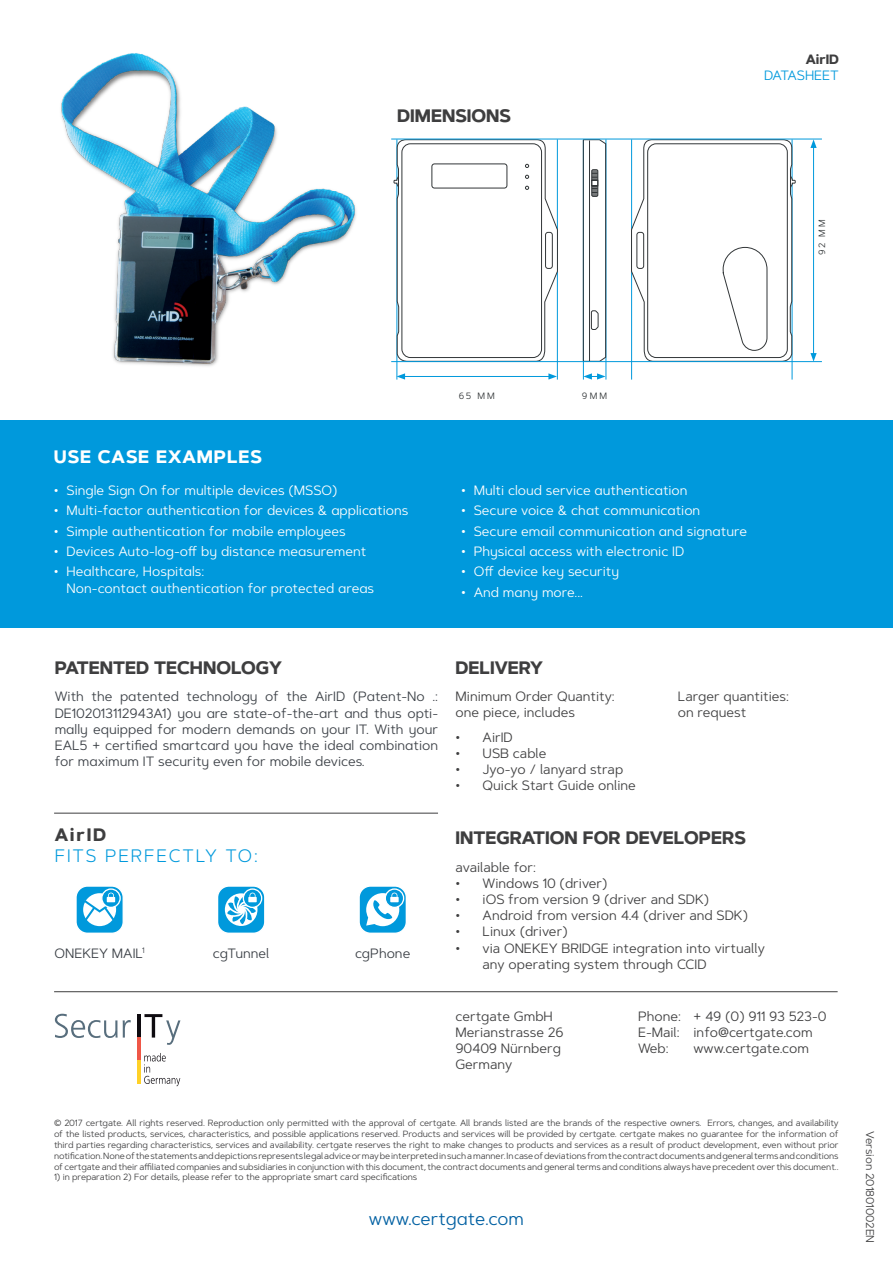
<style>
.page{position:relative;width:893px;height:1263px;background:#fff}
.page>*{position:absolute;margin:0;border:0;box-sizing:border-box;transform-origin:0 0}
.t1{font:700 18px "Artegra Sans";color:#3e3e3f}
.t2{font:300 18px "Artegra Sans";letter-spacing:.1em;color:#0099dc}
.t3{font:18px "Artegra Sans Alt";color:#0060a2}
.t4{font:700 18px "Artegra Sans";letter-spacing:.05em;color:#fff}
.t5{font:13.5px/16.2px "Artegra Sans";color:#3e3e3f}
.t6{font:13.5px/16.2px "Artegra Sans Alt";color:#fff}
.t7{font:13.5px/16.2px "Artegra Sans Alt";color:#3a3f45;text-align:justify}
.t8{font:13.5px "Artegra Sans";color:#3a3f45}
.t9{font:13.5px "Artegra Sans";color:#0099dc}
.t10{font:700 13.5px "Artegra Sans";color:#3e3e3f}
.t11{font:11.25px "Artegra Sans";letter-spacing:-.005em;color:#3e3e3f}
.t12{font:9.15px "Artegra Sans Alt";letter-spacing:.2em;color:#323638}
.t13{font:9px/10.8px "Artegra Sans";letter-spacing:-.01em;color:#3e3e3f;text-align:justify}
.t14{font:7.8px "Artegra Sans";color:#3a3f45}
</style>
<div class="page">
<hr style="left:54px;top:813px;width:384px;height:1px;background:#3e3e3f">
<hr style="left:54px;top:991px;width:784px;height:1px;background:#3e3e3f">
<hr style="left:138px;top:1014px;width:3px;height:23px;background:#0e0b10">
<hr style="left:138px;top:1037px;width:3px;height:24px;background:#ef5747">
<hr style="left:138px;top:1061px;width:3px;height:23px;background:#ffd127">
<svg style="left:55px;top:1014px;width:76px;height:24px"></svg>
<svg style="left:144px;top:1014px;width:36px;height:31px"></svg>
<svg style="left:144px;top:1053px;width:36px;height:33px"></svg>
<svg style="left:359px;top:886px;width:47px;height:47px"></svg>
<svg style="left:218px;top:886px;width:47px;height:47px"></svg>
<svg style="left:76px;top:886px;width:47px;height:47px"></svg>
<div style="left:0;top:421px;width:893px;height:207px;background:#0099dc"></div>
<hr style="left:606px;top:139px;width:1px;height:241px;background:#0099dc">
<hr style="left:631px;top:139px;width:1px;height:241px;background:#0099dc">
<hr style="left:396px;top:139px;width:1px;height:241px;background:#0099dc">
<hr style="left:792px;top:139px;width:1px;height:241px;background:#0099dc">
<hr style="left:557px;top:139px;width:1px;height:241px;background:#0099dc">
<hr style="left:583px;top:139px;width:1px;height:241px;background:#0099dc">
<hr style="left:813px;top:145px;width:1px;height:210px;background:#0099dc">
<svg style="left:810px;top:140px;width:7px;height:8px"></svg>
<svg style="left:810px;top:353px;width:7px;height:8px"></svg>
<hr style="left:403px;top:376px;width:148px;height:1px;background:#0099dc">
<svg style="left:548px;top:373px;width:9px;height:7px"></svg>
<svg style="left:396px;top:373px;width:9px;height:7px"></svg>
<svg style="left:583px;top:373px;width:23px;height:7px"></svg>
<svg style="left:393px;top:140px;width:165px;height:221px"></svg>
<div style="left:545px;top:232px;width:8px;height:37px;border:1px solid #323638;border-radius:3px"></div>
<div style="left:402px;top:143px;width:140px;height:215px;border:1px solid #323638;border-radius:9px"></div>
<svg style="left:583px;top:140px;width:23px;height:221px"></svg>
<svg style="left:631px;top:140px;width:165px;height:221px"></svg>
<hr style="left:391px;top:361px;width:431px;height:1px;background:#0099dc">
<hr style="left:391px;top:139px;width:431px;height:1px;background:#0099dc">
<img style="left:61px;top:53px;width:295px;height:313px">
<h1 class="t1" style="left:397px;top:103px;width:115px">DIMENSIONS</h1>
<h2 class="t10" style="left:806px;top:49px;width:35px">AirID</h2>
<h2 class="t9" style="left:764px;top:66px;width:76px">DATASHEET</h2>
<p class="t12" style="left:816px;top:255px;width:37px;rotate:-90deg">92 MM</p>
<h1 class="t4" style="left:54px;top:443px;width:209px">USE CASE EXAMPLES</h1>
<h2 class="t6" style="left:54px;top:482px;width:285px">• Single Sign On for multiple devices (MSSO)</h2>
<h2 class="t6" style="left:54px;top:502px;width:356px">• Multi-factor authentication for devices &amp; applications</h2>
<h2 class="t6" style="left:54px;top:522px;width:293px">• Simple authentication for mobile employees</h2>
<h2 class="t6" style="left:54px;top:543px;width:314px">• Devices Auto-log-off by distance measurement</h2>
<h2 class="t6" style="left:67px;top:563px;width:309px;text-indent:-13px">• Healthcare, Hospitals:<br>Non-contact authentication for protected areas</h2>
<p class="t12" style="left:459px;top:389px;width:37px">65 MM</p>
<p class="t12" style="left:582px;top:389px;width:27px">9 MM</p>
<h2 class="t6" style="left:461px;top:482px;width:228px">• Multi cloud service authentication</h2>
<h2 class="t6" style="left:461px;top:502px;width:241px">• Secure voice &amp; chat communication</h2>
<h2 class="t6" style="left:461px;top:522px;width:288px">• Secure email communication and signature</h2>
<h2 class="t6" style="left:461px;top:543px;width:225px">• Physical access with electronic ID</h2>
<h2 class="t6" style="left:461px;top:563px;width:160px">• Off device key security</h2>
<h2 class="t6" style="left:461px;top:584px;width:124px">• And many more...</h2>
<h1 class="t1" style="left:55px;top:654px;width:229px">PATENTED TECHNOLOGY</h1>
<p class="t7" style="left:55px;top:688px;width:385px">With the patented technology of the AirID (Patent-No .:<br>DE102013112943A1) you are state-of-the-art and thus opti&shy;mally equipped for modern demands on your IT. With your EAL5 + certified smartcard you have the ideal combination for maximum IT security even for mobile devices.</p>
<h1 class="t1" style="left:55px;top:821px;width:53px">AirID</h1>
<h1 class="t2" style="left:55px;top:844px;width:205px">FITS PERFECTLY TO:</h1>
<p class="t14" style="left:142px;top:945px;width:4px">1</p>
<h2 class="t8" style="left:54px;top:943px;width:90px">ONEKEY MAIL</h2>
<h2 class="t8" style="left:213px;top:943px;width:58px">cgTunnel</h2>
<h2 class="t8" style="left:355px;top:943px;width:57px">cgPhone</h2>
<h1 class="t1" style="left:455px;top:654px;width:89px">DELIVERY</h1>
<h2 class="t5" style="left:456px;top:688px;width:161px">Minimum Order Quantity: one piece, includes</h2>
<h2 class="t5" style="left:456px;top:729px;width:59px">• AirID</h2>
<h2 class="t5" style="left:456px;top:745px;width:92px">• USB cable</h2>
<h2 class="t5" style="left:456px;top:761px;width:169px">• Jyo-yo / lanyard strap</h2>
<h2 class="t5" style="left:456px;top:777px;width:182px">• Quick Start Guide online</h2>
<h2 class="t5" style="left:678px;top:688px;width:113px">Larger quantities: on request</h2>
<h1 class="t1" style="left:455px;top:825px;width:292px">INTEGRATION FOR DEVELOPERS</h1>
<h2 class="t5" style="left:456px;top:858px;width:82px">available for:</h2>
<h2 class="t5" style="left:456px;top:875px;width:154px">• Windows 10 (driver)</h2>
<h2 class="t5" style="left:456px;top:891px;width:255px">• iOS from version 9 (driver and SDK)</h2>
<h2 class="t5" style="left:456px;top:907px;width:294px">• Android from version 4.4 (driver and SDK)</h2>
<h2 class="t5" style="left:456px;top:923px;width:114px">• Linux (driver)</h2>
<h2 class="t5" style="left:483px;top:939px;width:284px;text-indent:-27px">• via ONEKEY BRIDGE integration into virtually any operating system through CCID</h2>
<h2 class="t5" style="left:455px;top:1008px;width:110px">certgate GmbH<br>Merianstrasse 26<br>90409 Nürnberg<br>Germany</h2>
<h2 class="t5" style="left:638px;top:1008px;width:190px">Phone: + 49 (0) 911 93 523-0<br>E-Mail: info@certgate.com<br>Web:</h2>
<h2 class="t5" style="left:693px;top:1040px;width:117px">www.certgate.com</h2>
<p class="t13" style="left:54px;top:1118px;width:786px">© 2017 certgate. All rights reserved. Reproduction only permitted with the approval of certgate. All brands listed are the brands of the respective owners. Errors, changes, and availability of the listed products, services, characteristics, and possible applications reserved. Products and services will be provided by certgate. certgate makes no guarantee for the information of third parties regarding characteristics, services and availability. certgate reserves the right to make changes to products and services as a result of product development, even without prior notification. None of the statements and depictions represents legal advice or may be interpreted in such a manner. In case of deviations from the contract documents and general terms and conditions of certgate and their affiliated companies and subsidiaries in conjunction with this document, the contract documents and general terms and conditions always have precedent over this document..</p>
<p class="t13" style="left:54px;top:1172px;width:365px">1) in preparation 2) For details, please refer to the appropriate smart card specifications</p>
<h1 class="t3" style="left:369px;top:1206px;width:157px">www.certgate.com</h1>
<p class="t11" style="left:878px;top:1130px;width:114px;rotate:90deg">Version 201801002EN</p>
</div>
